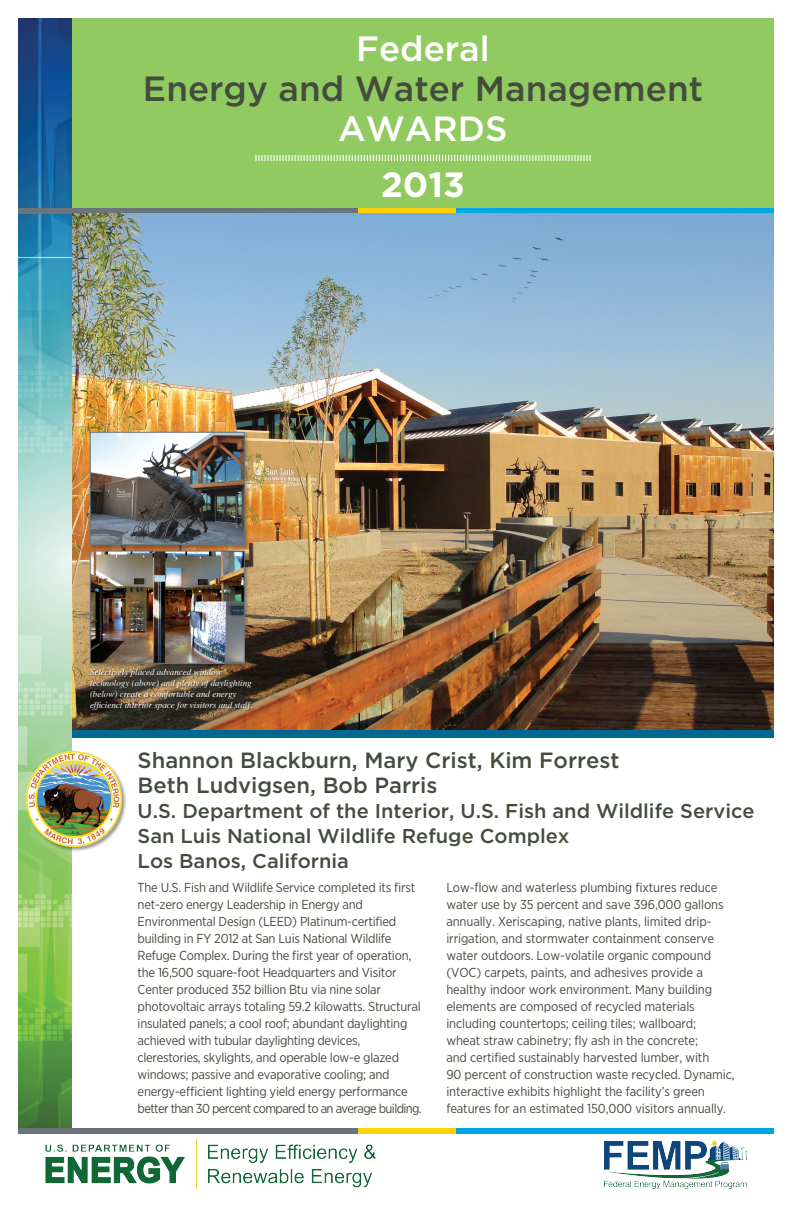
<style>
.page{position:relative;width:792px;height:1224px;background:#fff}
.page>*{position:absolute;margin:0;border:0;box-sizing:border-box;transform-origin:0 0}
.t1{font:500 35px "Gotham";color:#434c3d}
.t2{font:500 35px "Gotham";color:#fff}
.t3{font:700 35px "Gotham";color:#fff}
.t4{font:500 22px "Gotham";color:#434c3d}
.t5{font:500 20px/25px "Gotham";color:#434c3d}
.t6{font:13px/17px "Gotham Narrow";letter-spacing:-.015em;color:#434c3d}
.t7{font:italic 9px/11px "Times";color:#fff}
</style>
<div class="page">
<img style="left:18px;top:18px;width:54px;height:1111px">
<div style="left:72px;top:18px;width:702px;height:195px;background:#92ca62"></div>
<div style="left:18px;top:1129px;width:573px;height:5px;background:#6a747b"></div>
<div style="left:358px;top:1129px;width:139px;height:5px;background:#fed105"></div>
<div style="left:457px;top:1129px;width:317px;height:5px;background:#00a5e3"></div>
<svg style="left:255px;top:155px;width:336px;height:6px"></svg>
<img style="left:605px;top:1140px;width:143px;height:48px">
<img style="left:45px;top:1139px;width:331px;height:49px">
<div style="left:18px;top:208px;width:573px;height:5px;background:#6a747b"></div>
<div style="left:358px;top:208px;width:139px;height:5px;background:#fed105"></div>
<div style="left:457px;top:208px;width:317px;height:5px;background:#00a5e3"></div>
<img style="left:72px;top:213px;width:702px;height:517px">
<div style="left:72px;top:730px;width:702px;height:8px;background:#006893"></div>
<div style="left:26px;top:751px;width:101px;height:101px;background:#231f20;opacity:.45"></div>
<img style="left:26px;top:752px;width:95px;height:95px">
<div style="left:90px;top:432px;width:160px;height:118px;background:#231f20;opacity:.32"></div>
<img style="left:92px;top:434px;width:151px;height:109px">
<div style="left:90px;top:432px;width:155px;height:113px;border:1px solid #6a747b"></div>
<div style="left:90px;top:550px;width:160px;height:119px;background:#231f20;opacity:.32"></div>
<img style="left:92px;top:553px;width:151px;height:109px">
<div style="left:90px;top:551px;width:155px;height:113px;border:1px solid #6a747b"></div>
<div style="left:90px;top:669px;width:164px;height:43px;background:#231f20;opacity:.75"></div>
<h1 class="t2" style="left:356px;top:26px;width:135px">Federal</h1>
<h1 class="t1" style="left:143px;top:66px;width:562px">Energy and Water Management</h1>
<h1 class="t2" style="left:338px;top:106px;width:171px">AWARDS</h1>
<h1 class="t3" style="left:381px;top:162px;width:85px">2013</h1>
<p class="t7" style="left:90px;top:666px;width:164px">Selectively placed advanced window technology (above) and plenty of daylighting (below) create a comfortable and energy efficienct interior space for visitors and staff.</p>
<p class="t4" style="left:138px;top:745px;width:483px">Shannon Blackburn, Mary Crist, Kim Forrest</p>
<p class="t4" style="left:138px;top:770px;width:301px">Beth Ludvigsen, Bob Parris</p>
<p class="t5" style="left:138px;top:798px;width:618px">U.S. Department of the Interior, U.S. Fish and Wildlife Service</p>
<p class="t5" style="left:138px;top:823px;width:433px">San Luis National Wildlife Refuge Complex<br>Los Banos, California</p>
<p class="t6" style="left:138px;top:879px;width:286px">The U.S. Fish and Wildlife Service completed its first net-zero energy Leadership in Energy and Environmental Design (LEED) Platinum-certified building in FY 2012 at San Luis National Wildlife Refuge Complex. During the first year of operation, the 16,500 square-foot Headquarters and Visitor Center produced 352 billion Btu via nine solar photovoltaic arrays totaling 59.2 kilowatts. Structural insulated panels; a cool roof; abundant daylighting achieved with tubular daylighting devices, clerestories, skylights, and operable low-e glazed windows; passive and evaporative cooling; and energy-efficient lighting yield energy performance better than 30 percent compared to an average building.</p>
<p class="t6" style="left:446px;top:879px;width:290px">Low-flow and waterless plumbing fixtures reduce water use by 35 percent and save 396,000 gallons annually. Xeriscaping, native plants, limited drip&shy;irrigation, and stormwater containment conserve water outdoors. Low-volatile organic compound (VOC) carpets, paints, and adhesives provide a healthy indoor work environment. Many building elements are composed of recycled materials including countertops; ceiling tiles; wallboard;<br>wheat straw cabinetry; fly ash in the concrete;<br>and certified sustainably harvested lumber, with<br>90 percent of construction waste recycled. Dynamic, interactive exhibits highlight the facility’s green features for an estimated 150,000 visitors annually.</p>
</div>
